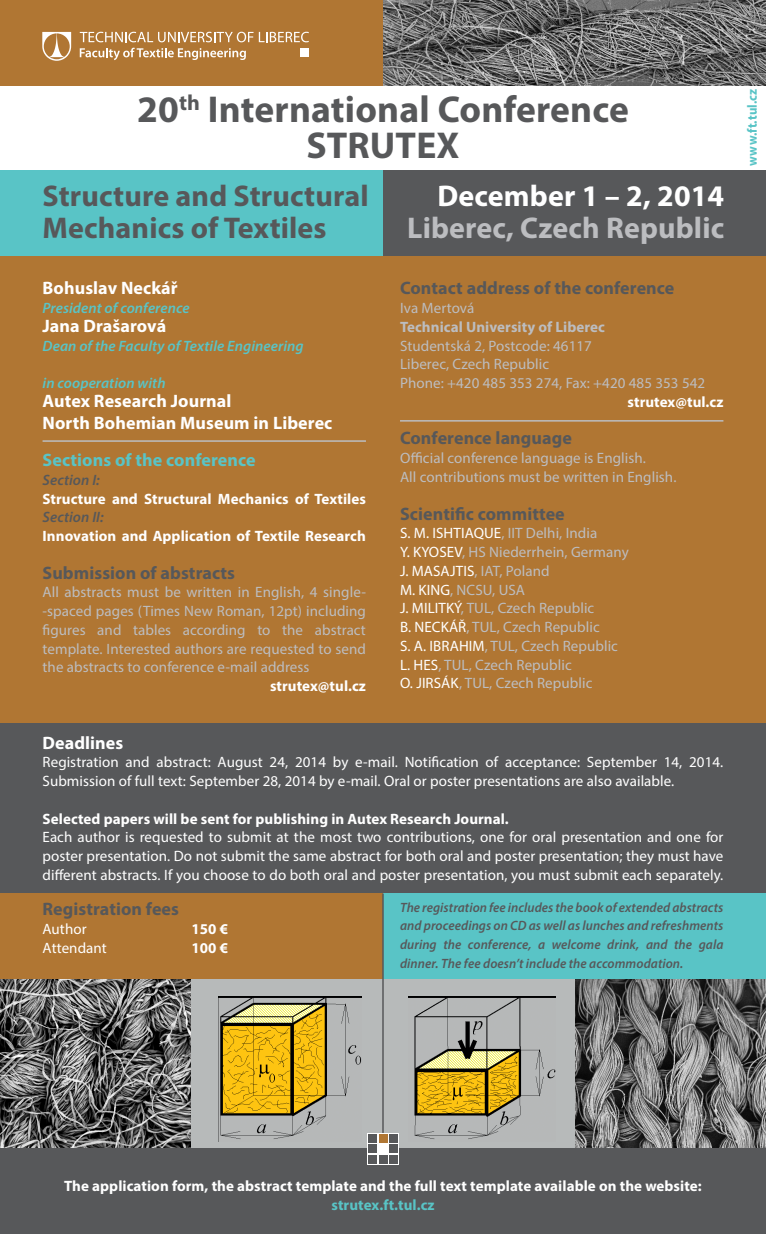
<style>
.page{position:relative;width:766px;height:1234px;background:#fff}
.page>*{position:absolute;margin:0;border:0;box-sizing:border-box;transform-origin:0 0}
.t1{font:700 37.5px "Myriad Pro";letter-spacing:.005em;color:#57585a}
.t2{font:700 30px "Myriad Pro";letter-spacing:.005em;color:#57585a}
.t3{font:700 30px "Myriad Pro";letter-spacing:.005em;color:#bcbdc0}
.t4{font:700 30px "Myriad Pro";letter-spacing:.005em;color:#fff}
.t5{font:700 18px "Myriad Pro";letter-spacing:.005em;color:#57585a}
.t6{font:700 18px "Myriad Pro";letter-spacing:.005em;color:#fff}
.t7{font:700 18px "Myriad Pro";letter-spacing:.005em;color:#59c4c6}
.t8{font:15px/18.8px "Myriad Pro";letter-spacing:.005em;color:#bcbdc0;text-align:justify}
.t9{font:15px/18.8px "Myriad Pro";letter-spacing:.005em;color:#fff}
.t10{font:700 15px/18.8px "Myriad Pro";letter-spacing:.005em;color:#fff}
.t11{font:italic 600 15px "Myriad Pro";letter-spacing:.005em;color:#59c4c6}
.t12{font:700 15px "Myriad Pro";letter-spacing:.005em;color:#bcbdc0}
.t13{font:700 15px "Myriad Pro";letter-spacing:.005em;color:#59c4c6}
.t14{font:italic 600 15px "Myriad Pro";letter-spacing:.005em;color:#57585a}
.t15{font:italic 600 13.5px/18.8px "Myriad Pro";letter-spacing:.005em;color:#57585a;text-align:justify}
.t16{font:700 13.5px "Myriad Pro";letter-spacing:.005em;color:#59c4c6;scale:.95 1}
.s1{font-weight:600;font-style:italic;color:#57585a}
.s2{color:#fff}
</style>
<div class="page">
<div style="left:0;top:255px;width:765px;height:468px;background:#b07633"></div>
<img style="left:0;top:978px;width:191px;height:170px">
<div style="left:191px;top:978px;width:192px;height:170px;background:#b7baba"></div>
<img style="left:574px;top:978px;width:191px;height:170px">
<div style="left:383px;top:978px;width:191px;height:170px;background:#b7baba"></div>
<div style="left:383px;top:170px;width:382px;height:85px;background:#57585a"></div>
<div style="left:0;top:723px;width:765px;height:170px;background:#57585a"></div>
<div style="left:0;top:170px;width:383px;height:85px;background:#59c4c6"></div>
<div style="left:0;top:893px;width:383px;height:85px;background:#b07633"></div>
<div style="left:383px;top:893px;width:382px;height:85px;background:#59c4c6"></div>
<img style="left:383px;top:0;width:382px;height:85px">
<div style="left:0;top:0;width:383px;height:85px;background:#b07633"></div>
<svg style="left:42px;top:32px;width:29px;height:29px"></svg>
<div style="left:300px;top:49px;width:8px;height:8px;background:#fff"></div>
<svg style="left:80px;top:48px;width:166px;height:12px"></svg>
<svg style="left:80px;top:32px;width:173px;height:10px"></svg>
<svg style="left:259px;top:32px;width:50px;height:10px"></svg>
<div style="left:0;top:1148px;width:765px;height:85px;background:#57585a"></div>
<svg style="left:367px;top:1132px;width:32px;height:32px"></svg>
<div style="left:368px;top:1133px;width:9px;height:9px;background:#57585a"></div>
<div style="left:368px;top:1144px;width:9px;height:8px;background:#57585a"></div>
<div style="left:368px;top:1154px;width:9px;height:9px;background:#57585a"></div>
<div style="left:378px;top:1133px;width:9px;height:9px;background:#b07633"></div>
<div style="left:378px;top:1154px;width:9px;height:9px;background:#57585a"></div>
<div style="left:389px;top:1133px;width:9px;height:9px;background:#57585a"></div>
<div style="left:389px;top:1144px;width:9px;height:8px;background:#57585a"></div>
<div style="left:389px;top:1154px;width:9px;height:9px;background:#57585a"></div>
<hr style="left:43px;top:440px;width:323px;height:1px;background:#bcbdc0">
<hr style="left:382px;top:893px;width:1px;height:239px;background:#57585a">
<hr style="left:400px;top:420px;width:323px;height:1px;background:#bcbdc0">
<img style="left:218px;top:996px;width:143px;height:144px">
<img style="left:408px;top:996px;width:147px;height:143px">
<p class="t1" style="left:137px;top:85px;width:493px">20<sup>th</sup> International Conference</p>
<p class="t1" style="left:306px;top:121px;width:155px">STRUTEX</p>
<p class="t2" style="left:43px;top:176px;width:327px">Structure and Structural</p>
<p class="t2" style="left:43px;top:208px;width:285px">Mechanics of Textiles</p>
<p class="t6" style="left:43px;top:276px;width:137px">Bohuslav Neckář</p>
<p class="t11" style="left:43px;top:298px;width:148px">President of conference</p>
<p class="t6" style="left:43px;top:314px;width:125px">Jana Drašarová</p>
<p class="t11" style="left:43px;top:336px;width:262px">Dean of the Faculty of Textile Engineering</p>
<p class="t11" style="left:43px;top:373px;width:124px">in cooperation with</p>
<p class="t6" style="left:43px;top:389px;width:190px">Autex Research Journal</p>
<p class="t6" style="left:43px;top:410px;width:291px">North Bohemian Museum in Liberec</p>
<p class="t7" style="left:43px;top:448px;width:214px">Sections of the conference</p>
<p class="t14" style="left:43px;top:470px;width:59px">Section I:</p>
<p class="t10" style="left:43px;top:488px;width:325px">Structure and Structural Mechanics of Textiles<br><span class="s1">Section II:</span></p>
<p class="t10" style="left:43px;top:526px;width:325px">Innovation and Application of Textile Research</p>
<p class="t5" style="left:43px;top:560px;width:194px">Submission of abstracts</p>
<p class="t8" style="left:43px;top:582px;width:325px">All abstracts must be written in English, 4 single--spaced pages (Times New Roman, 12pt) including figures and tables according to the abstract template. Interested authors are requested to send the abstracts to conference e-mail address</p>
<p class="t10" style="left:270px;top:676px;width:97px">strutex@tul.cz</p>
<p class="t4" style="left:437px;top:176px;width:288px">December 1 – 2, 2014</p>
<p class="t3" style="left:407px;top:208px;width:318px">Liberec, Czech Republic</p>
<p class="t5" style="left:400px;top:276px;width:276px">Contact address of the conference</p>
<p class="t8" style="left:400px;top:298px;width:76px">Iva Mertová</p>
<p class="t12" style="left:400px;top:317px;width:206px">Technical University of Liberec</p>
<p class="t8" style="left:400px;top:336px;width:193px">Studentská 2, Postcode: 46117</p>
<p class="t8" style="left:400px;top:354px;width:150px">Liberec, Czech Republic</p>
<p class="t8" style="left:400px;top:373px;width:306px">Phone: +420 485 353 274, Fax: +420 485 353 542</p>
<p class="t10" style="left:627px;top:392px;width:97px">strutex@tul.cz</p>
<p class="t5" style="left:400px;top:426px;width:173px">Conference language</p>
<p class="t8" style="left:400px;top:448px;width:247px">Official conference language is English.</p>
<p class="t8" style="left:400px;top:467px;width:278px">All contributions must be written in English.</p>
<p class="t5" style="left:400px;top:501px;width:166px">Scientific committee</p>
<p class="t8" style="left:400px;top:523px;width:199px"><span class="s2">S. M. ISHTIAQUE</span>, IIT Delhi, India</p>
<p class="t8" style="left:400px;top:542px;width:230px"><span class="s2">Y. KYOSEV</span>, HS Niederrhein, Germany</p>
<p class="t8" style="left:400px;top:561px;width:151px"><span class="s2">J. MASAJTIS</span>, IAT, Poland</p>
<p class="t8" style="left:400px;top:579px;width:127px"><span class="s2">M. KING</span>, NCSU, USA</p>
<p class="t8" style="left:400px;top:598px;width:196px"><span class="s2">J. MILITKÝ</span>, TUL, Czech Republic</p>
<p class="t8" style="left:400px;top:617px;width:201px"><span class="s2">B. NECKÁŘ</span>, TUL, Czech Republic</p>
<p class="t8" style="left:400px;top:636px;width:219px"><span class="s2">S. A. IBRAHIM</span>, TUL, Czech Republic</p>
<p class="t8" style="left:400px;top:654px;width:173px"><span class="s2">L. HES</span>, TUL, Czech Republic</p>
<p class="t8" style="left:400px;top:673px;width:194px"><span class="s2">O. JIRSÁK</span>, TUL, Czech Republic</p>
<p class="t6" style="left:43px;top:730px;width:82px">Deadlines</p>
<p class="t9" style="left:43px;top:752px;width:682px">Registration and abstract: August 24, 2014 by e-mail. Notification of acceptance: September 14, 2014.<br>Submission of full text: September 28, 2014 by e-mail. Oral or poster presentations are also available.</p>
<p class="t10" style="left:43px;top:808px;width:467px">Selected papers will be sent for publishing in Autex Research Journal.</p>
<p class="t9" style="left:43px;top:827px;width:682px;text-align:justify">Each author is requested to submit at the most two contributions, one for oral presentation and one for poster presentation. Do not submit the same abstract for both oral and poster presentation; they must have different abstracts. If you choose to do both oral and poster presentation, you must submit each separately.</p>
<p class="t5" style="left:43px;top:897px;width:138px">Registration fees</p>
<p class="t9" style="left:43px;top:919px;width:46px">Author</p>
<p class="t10" style="left:191px;top:918px;width:38px">150 €</p>
<p class="t9" style="left:43px;top:937px;width:66px">Attendant</p>
<p class="t10" style="left:191px;top:937px;width:38px">100 €</p>
<p class="t15" style="left:400px;top:897px;width:325px">The registration fee includes the book of extended abstracts and proceedings on CD as well as lunches and refreshments during the conference, a welcome drink, and the gala dinner. The fee doesn’t include the accommodation.</p>
<p class="t16" style="left:743px;top:165px;width:82px;rotate:-90deg">www.ft.tul.cz</p>
<p class="t10" style="left:64px;top:1175px;width:639px">The application form, the abstract template and the full text template available on the website:</p>
<p class="t13" style="left:331px;top:1194px;width:105px">strutex.ft.tul.cz</p>
</div>
